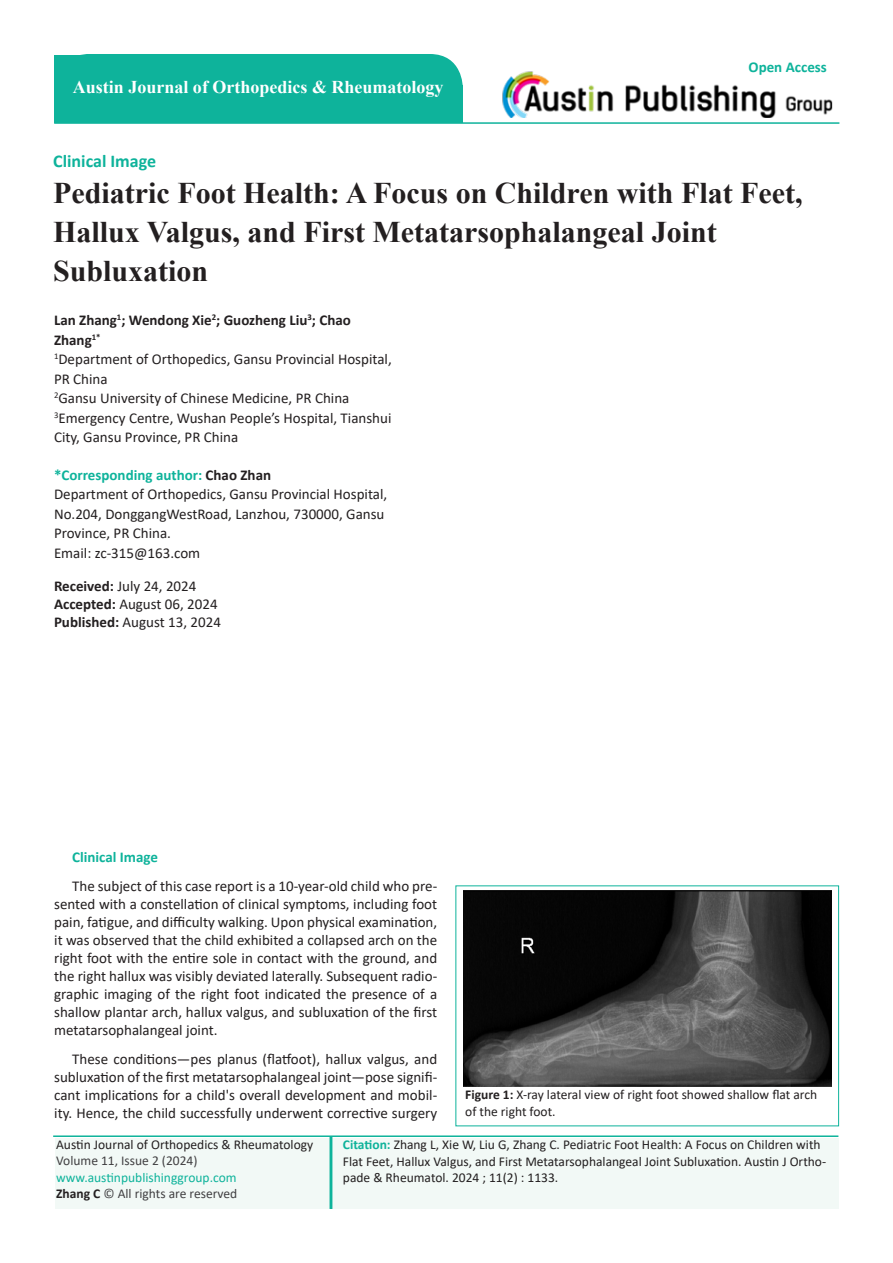
<style>
.page{position:relative;width:893px;height:1263px;background:#fff}
.page>*{position:absolute;margin:0;border:0;box-sizing:border-box;transform-origin:0 0}
.t1{font:700 30px/39px "Times New Roman";color:#231f20}
.t2{font:700 18px "Times New Roman";color:#fff}
.t3{font:700 18px "Calibri";color:#0eb39b}
.t4{font:15px/18px "Calibri";color:#231f20}
.t5{font:700 15px "Calibri";color:#0eb39b}
.t6{font:700 15px/19.5px "Calibri";color:#231f20}
.t7{font:13.5px/16.5px "Calibri";color:#231f20}
.t8{font:13.5px/16.5px "Calibri";color:#414042}
.s1{color:#231f20}
.s2{font-weight:700}
.s3{color:#0eb39b}
.s4{font-weight:700;color:#231f20}
.s5{font-weight:700;color:#0eb29a}
</style>
<div class="page">
<div style="left:55px;top:54px;width:408px;height:69px;background:#0eb39b;border-radius:33px"></div>
<img style="left:502px;top:71px;width:331px;height:46px">
<div style="left:55px;top:1138px;width:783px;height:71px;background:#f2f9f6"></div>
<div style="left:335px;top:86px;width:128px;height:37px;background:#0eb39b"></div>
<div style="left:330px;top:1136px;width:2px;height:73px;border:2px solid #0eb39b"></div>
<hr style="left:54px;top:122px;width:785px;height:2px;background:#0eb39b">
<hr style="left:53px;top:1135px;width:785px;height:2px;background:#0eb39b">
<img style="left:463px;top:891px;width:369px;height:195px">
<p class="t2" style="left:73px;top:74px;width:372px">Austin Journal of Orthopedics &amp; Rheumatology</p>
<p class="t5" style="left:748px;top:57px;width:80px">Open Access</p>
<p class="t3" style="left:53px;top:148px;width:104px">Clinical Image</p>
<p class="t1" style="left:53px;top:172px;width:751px">Pediatric Foot Health: A Focus on Children with Flat Feet,<br>Hallux Valgus, and First Metatarsophalangeal Joint<br>Subluxation</p>
<p class="t6" style="left:54px;top:310px;width:298px">Lan Zhang<sup>1</sup>; Wendong Xie<sup>2</sup>; Guozheng Liu<sup>3</sup>; Chao<br>Zhang<sup>1*</sup></p>
<p class="t4" style="left:54px;top:349px;width:339px;line-height:19.5px"><sup>1</sup>Department of Orthopedics, Gansu Provincial Hospital,<br>PR China</p>
<p class="t4" style="left:54px;top:389px;width:297px"><sup>2</sup>Gansu University of Chinese Medicine, PR China</p>
<p class="t4" style="left:54px;top:408px;width:339px;line-height:19.5px"><sup>3</sup>Emergency Centre, Wushan People’s Hospital, Tianshui<br>City, Gansu Province, PR China</p>
<p class="t5" style="left:54px;top:464px;width:219px">*Corresponding author: <span class="s1">Chao Zhan</span></p>
<p class="t4" style="left:54px;top:484px;width:335px;line-height:19.5px">Department of Orthopedics, Gansu Provincial Hospital,<br>No.204, DonggangWestRoad, Lanzhou, 730000, Gansu<br>Province, PR China.</p>
<p class="t4" style="left:54px;top:543px;width:148px">Email: zc-315@163.com</p>
<p class="t4" style="left:54px;top:576px;width:144px"><span class="s2">Received:</span> July 24, 2024</p>
<p class="t4" style="left:54px;top:594px;width:165px"><span class="s2">Accepted:</span> August 06, 2024</p>
<p class="t4" style="left:54px;top:612px;width:168px"><span class="s2">Published:</span> August 13, 2024</p>
<p class="t5" style="left:72px;top:847px;width:87px">Clinical Image</p>
<p class="t4" style="left:54px;top:877px;width:384px;text-align:justify;text-indent:18px">The subject of this case report is a 10-year-old child who pre&shy;sented with a constellation of clinical symptoms, including foot pain, fatigue, and difficulty walking. Upon physical examination, it was observed that the child exhibited a collapsed arch on the right foot with the entire sole in contact with the ground, and the right hallux was visibly deviated laterally. Subsequent radio&shy;graphic imaging of the right foot indicated the presence of a shallow plantar arch, hallux valgus, and subluxation of the first metatarsophalangeal joint.</p>
<p class="t4" style="left:54px;top:1049px;width:384px;text-align:justify;text-indent:18px">These conditions—pes planus (flatfoot), hallux valgus, and subluxation of the first metatarsophalangeal joint—pose signifi&shy;cant implications for a child's overall development and mobil&shy;ity. Hence, the child successfully underwent corrective surgery</p>
<p class="t7" style="left:465px;top:1086px;width:353px"><span class="s2">Figure 1:</span> X-ray lateral view of right foot showed shallow flat arch of the right foot.</p>
<p class="t8" style="left:56px;top:1135px;width:259px"><span class="s1">Austin Journal of Orthopedics &amp; Rheumatology </span>Volume 11, Issue 2 (2024) <span class="s3">www.austinpublishinggroup.com<br></span><span class="s4">Zhang C</span> © All rights are reserved</p>
<p class="t7" style="left:343px;top:1136px;width:485px"><span class="s5">Citation:</span> Zhang L, Xie W, Liu G, Zhang C. Pediatric Foot Health: A Focus on Children with<br>Flat Feet, Hallux Valgus, and First Metatarsophalangeal Joint Subluxation. Austin J Ortho&shy;pade &amp; Rheumatol. 2024 ; 11(2) : 1133.</p>
</div>
